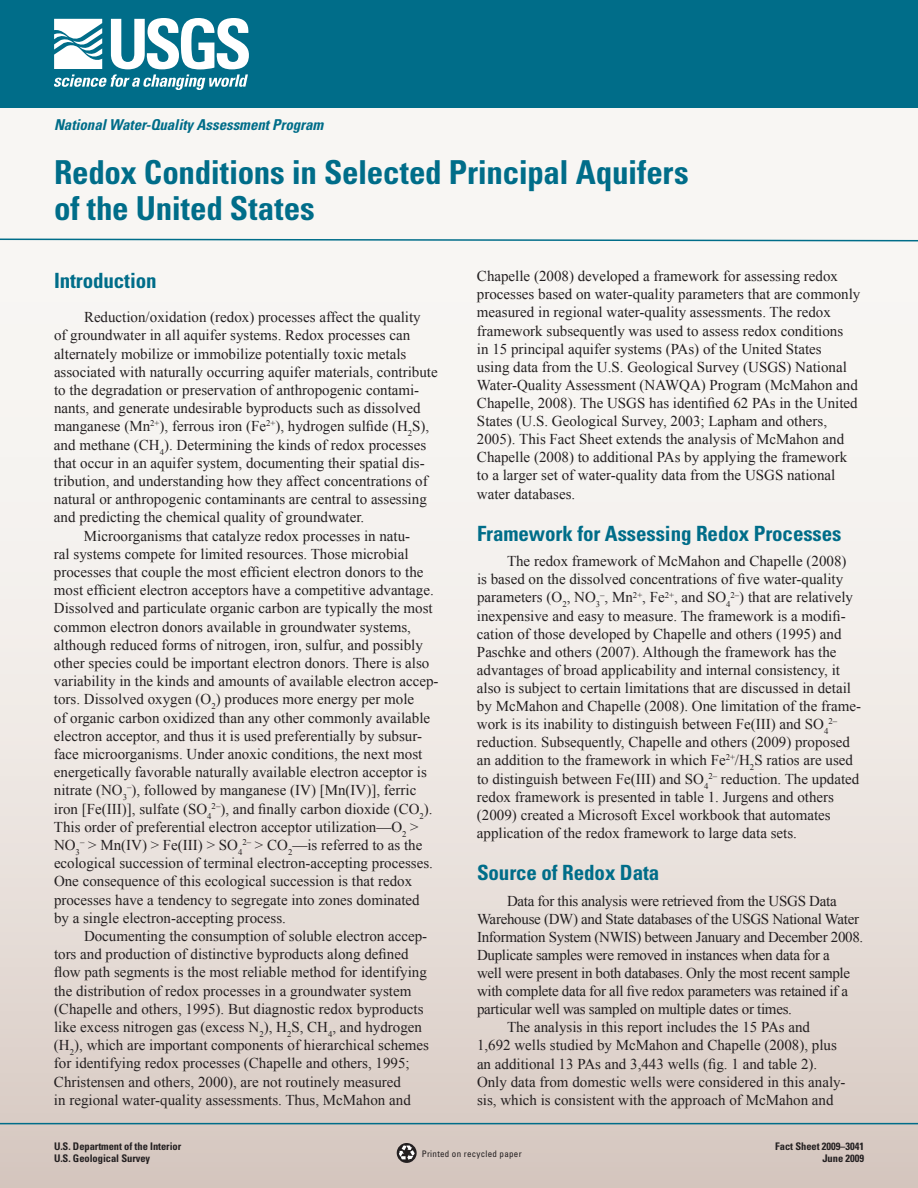
<style>
.page{position:relative;width:918px;height:1188px;background:#fff}
.page>*{position:absolute;margin:0;border:0;box-sizing:border-box;transform-origin:0 0}
.t1{font:700 condensed 33px/36px "Univers";letter-spacing:-.01em;color:#006d89}
.Heading_1{font:700 condensed 21px "Univers";letter-spacing:-.005em;color:#006d89}
.Body_Text{font:15px/18.1px "Times New Roman";color:#231f20}
.Body_Text-2{font:15px/18.1px "Times New Roman";letter-spacing:-.02em;color:#231f20}
.CoopNote{font:italic 700 condensed 15px "Univers";letter-spacing:-.005em;color:#006d89}
.DBID{font:700 condensed 10.5px "Univers";letter-spacing:-.005em;color:#231f20}
.t2{font:condensed 9px "Univers";letter-spacing:.03em;color:#231f20}
.Body_Text-3{font:8.7px "Times New Roman";color:#231f20}
</style>
<div class="page">
<div style="left:0;top:75px;width:918px;height:1113px;background:linear-gradient(to bottom,#fff,#ddd0c9)"></div>
<hr style="left:0;top:1123px;width:918px;height:1px;background:#006d89">
<svg style="left:0;top:238px;width:918px;height:4px"></svg>
<div style="left:0;top:0;width:918px;height:108px;background:#006d89"></div>
<svg style="left:54px;top:18px;width:195px;height:72px"></svg>
<div style="left:397px;top:1143px;width:20px;height:19px;background:#231f20;border-radius:50%"></div>
<svg style="left:399px;top:1145px;width:16px;height:15px"></svg>
<p class="CoopNote" style="left:54px;top:116px;width:271px">National Water-Quality Assessment Program</p>
<p class="t1" style="left:54px;top:155px;width:636px">Redox Conditions in Selected Principal Aquifers of the United States</p>
<p class="Heading_1" style="left:54px;top:267px;width:104px">Introduction</p>
<p class="Body_Text" style="left:54px;top:308px;width:385px;text-indent:30px">Reduction/oxidation (redox) processes affect the quality<br>of groundwater in all aquifer systems. Redox processes can alternately mobilize or immobilize potentially toxic metals associated with naturally occurring aquifer materials, contribute to the degradation or preservation of anthropogenic contami&shy;nants, and generate undesirable byproducts such as dissolved manganese (Mn<sup>2+</sup>), ferrous iron (Fe<sup>2+</sup>), hydrogen sulfide (H<sub>2</sub>S), and methane (CH<sub>4</sub>). Determining the kinds of redox processes that occur in an aquifer system, documenting their spatial dis&shy;tribution, and understanding how they affect concentrations of natural or anthropogenic contaminants are central to assessing and predicting the chemical quality of groundwater.</p>
<p class="Body_Text" style="left:54px;top:526px;width:386px;text-indent:30px">Microorganisms that catalyze redox processes in natu-<br>ral systems compete for limited resources. Those microbial processes that couple the most efficient electron donors to the most efficient electron acceptors have a competitive advantage.<br>Dissolved and particulate organic carbon are typically the most common electron donors available in groundwater systems, although reduced forms of nitrogen, iron, sulfur, and possibly other species could be important electron donors. There is also variability in the kinds and amounts of available electron accep&shy;tors. Dissolved oxygen (O<sub>2</sub>) produces more energy per mole<br>of organic carbon oxidized than any other commonly available electron acceptor, and thus it is used preferentially by subsur&shy;face microorganisms. Under anoxic conditions, the next most energetically favorable naturally available electron acceptor is nitrate (NO<sub>3</sub><sup>–</sup>), followed by manganese (IV) [Mn(IV)], ferric iron [Fe(III)], sulfate (SO<sub>4</sub><sup>2–</sup>), and finally carbon dioxide (CO<sub>2</sub>).<br>This order of preferential electron acceptor utilization—O<sub>2</sub> &gt; NO<sub>3</sub><sup>–</sup> &gt; Mn(IV) &gt; Fe(III) &gt; SO<sub>4</sub><sup>2–</sup> &gt; CO<sub>2</sub>—is referred to as the ecological succession of terminal electron-accepting processes.<br>One consequence of this ecological succession is that redox processes have a tendency to segregate into zones dominated by a single electron-accepting process.</p>
<p class="Body_Text" style="left:54px;top:927px;width:377px;text-indent:30px">Documenting the consumption of soluble electron accep&shy;tors and production of distinctive byproducts along defined flow path segments is the most reliable method for identifying the distribution of redox processes in a groundwater system (Chapelle and others, 1995). But diagnostic redox byproducts like excess nitrogen gas (excess N<sub>2</sub>), H<sub>2</sub>S, CH<sub>4</sub>, and hydrogen (H<sub>2</sub>), which are important components of hierarchical schemes for identifying redox processes (Chapelle and others, 1995; Christensen and others, 2000), are not routinely measured<br>in regional water-quality assessments. Thus, McMahon and</p>
<p class="Body_Text" style="left:477px;top:267px;width:385px">Chapelle (2008) developed a framework for assessing redox processes based on water-quality parameters that are commonly measured in regional water-quality assessments. The redox framework subsequently was used to assess redox conditions<br>in 15 principal aquifer systems (PAs) of the United States<br>using data from the U.S. Geological Survey (USGS) National Water-Quality Assessment (NAWQA) Program (McMahon and Chapelle, 2008). The USGS has identified 62 PAs in the United States (U.S. Geological Survey, 2003; Lapham and others, 2005). This Fact Sheet extends the analysis of McMahon and Chapelle (2008) to additional PAs by applying the framework to a larger set of water-quality data from the USGS national water databases.</p>
<p class="Heading_1" style="left:477px;top:520px;width:366px">Framework for Assessing Redox Processes</p>
<p class="Body_Text" style="left:477px;top:552px;width:386px;text-indent:30px">The redox framework of McMahon and Chapelle (2008)<br>is based on the dissolved concentrations of five water-quality parameters (O<sub>2</sub>, NO<sub>3</sub><sup>–</sup>, Mn<sup>2+</sup>, Fe<sup>2+</sup>, and SO<sub>4</sub><sup>2–</sup>) that are relatively inexpensive and easy to measure. The framework is a modifi&shy;cation of those developed by Chapelle and others (1995) and Paschke and others (2007). Although the framework has the advantages of broad applicability and internal consistency, it also is subject to certain limitations that are discussed in detail by McMahon and Chapelle (2008). One limitation of the frame&shy;work is its inability to distinguish between Fe(III) and SO<sub>4</sub></p>
<p class="Body_Text-3" style="left:828px;top:715px;width:10px">2–</p>
<p class="Body_Text" style="left:477px;top:733px;width:384px">reduction. Subsequently, Chapelle and others (2009) proposed an addition to the framework in which Fe<sup>2+</sup>/H<sub>2</sub>S ratios are used to distinguish between Fe(III) and SO<sub>4</sub><sup>2–</sup> reduction. The updated redox framework is presented in table 1. Jurgens and others (2009) created a Microsoft Excel workbook that automates application of the redox framework to large data sets.</p>
<p class="Heading_1" style="left:477px;top:860px;width:184px">Source of Redox Data</p>
<p class="Body_Text-2" style="left:477px;top:891px;width:388px;text-indent:30px">Data for this analysis were retrieved from the USGS Data Warehouse (DW) and State databases of the USGS National Water Information System (NWIS) between January and December 2008.<br>Duplicate samples were removed in instances when data for a<br>well were present in both databases. Only the most recent sample with complete data for all five redox parameters was retained if a particular well was sampled on multiple dates or times.</p>
<p class="Body_Text" style="left:477px;top:1018px;width:370px;text-indent:30px">The analysis in this report includes the 15 PAs and 1,692 wells studied by McMahon and Chapelle (2008), plus an additional 13 PAs and 3,443 wells (fig. 1 and table 2).<br>Only data from domestic wells were considered in this analy&shy;sis, which is consistent with the approach of McMahon and</p>
<p class="DBID" style="left:54px;top:1140px;width:129px">U.S. Department of the Interior</p>
<p class="DBID" style="left:54px;top:1152px;width:98px">U.S. Geological Survey</p>
<p class="t2" style="left:422px;top:1148px;width:101px">Printed on recycled paper</p>
<p class="DBID" style="left:775px;top:1140px;width:90px">Fact Sheet 2009–3041</p>
<p class="DBID" style="left:822px;top:1152px;width:43px">June 2009</p>
</div>
